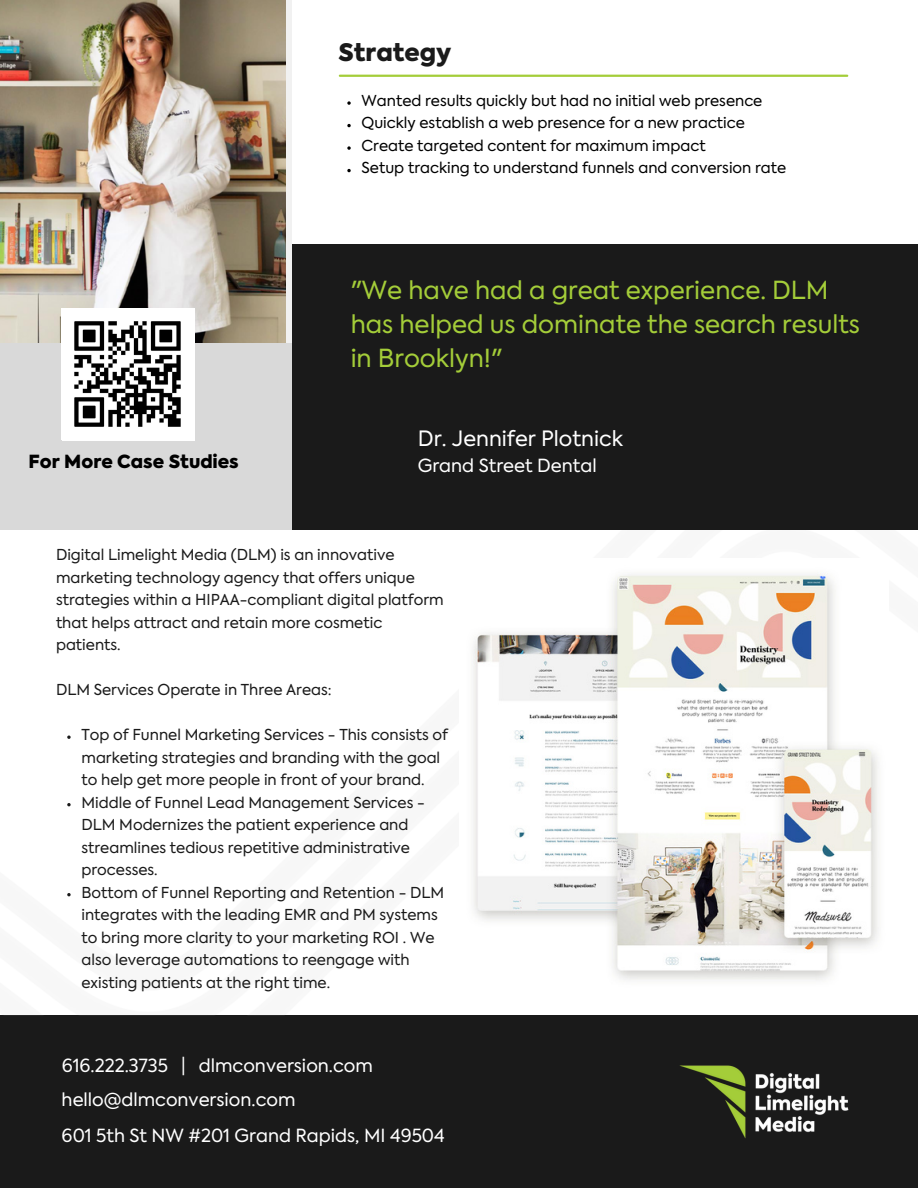
<style>
.page{position:relative;width:918px;height:1188px;background:#fff}
.page>*{position:absolute;margin:0;border:0;box-sizing:border-box;transform-origin:0 0}
.t1{font:24.75px/33.8px "Axiforma";color:#a4cd39}
.t2{font:900 24px "Axiforma";color:#1a1a1a}
.t3{font:21px "Axiforma";color:#fff}
.t4{font:18px "Axiforma";color:#fff}
.t5{font:900 18px "Axiforma";color:#000}
.t6{font:15px/22.5px "Axiforma";color:#1a1a1a}
.t7{font:15px "Axiforma";color:#000}
</style>
<div class="page">
<img style="left:0;top:0;width:286px;height:343px">
<div style="left:0;top:343px;width:298px;height:187px;background:#d9d9d9"></div>
<div style="left:0;top:1016px;width:918px;height:172px;background:#1a1a1a"></div>
<div style="left:292px;top:244px;width:626px;height:286px;background:#1a1a1a"></div>
<img style="left:680px;top:1065px;width:168px;height:73px">
<hr style="left:340px;top:75px;width:507px;height:2px;background:#a4cd39">
<img style="left:62px;top:308px;width:131px;height:132px">
<img style="left:472px;top:573px;width:406px;height:407px">
<svg style="left:347px;top:101px;width:4px;height:4px"></svg>
<svg style="left:347px;top:124px;width:4px;height:3px"></svg>
<svg style="left:347px;top:146px;width:4px;height:4px"></svg>
<svg style="left:347px;top:169px;width:4px;height:3px"></svg>
<svg style="left:67px;top:736px;width:4px;height:3px"></svg>
<svg style="left:67px;top:803px;width:4px;height:3px"></svg>
<svg style="left:67px;top:893px;width:4px;height:3px"></svg>
<p class="t2" style="left:339px;top:42px;width:114px">Strategy</p>
<p class="t7" style="left:362px;top:94px;width:402px">Wanted results quickly but had no initial web presence</p>
<p class="t7" style="left:362px;top:117px;width:385px">Quickly establish a web presence for a new practice</p>
<p class="t7" style="left:362px;top:139px;width:346px">Create targeted content for maximum impact</p>
<p class="t7" style="left:362px;top:162px;width:426px">Setup tracking to understand funnels and conversion rate</p>
<p class="t5" style="left:29px;top:454px;width:212px">For More Case Studies</p>
<p class="t1" style="left:351px;top:276px;width:511px">"We have had a great experience. DLM has helped us dominate the search results in Brooklyn!"</p>
<p class="t3" style="left:418px;top:430px;width:207px">Dr. Jennifer Plotnick</p>
<p class="t4" style="left:418px;top:458px;width:180px">Grand Street Dental</p>
<p class="t6" style="left:56px;top:545px;width:389px">Digital Limelight Media (DLM) is an innovative marketing technology agency that offers unique strategies within a HIPAA-compliant digital platform that helps attract and retain more cosmetic patients.</p>
<p class="t6" style="left:56px;top:680px;width:277px">DLM Services Operate in Three Areas:</p>
<p class="t6" style="left:81px;top:725px;width:368px">Top of Funnel Marketing Services - This consists of marketing strategies and branding with the goal to help get more people in front of your brand.</p>
<p class="t6" style="left:81px;top:792px;width:345px">Middle of Funnel Lead Management Services - DLM Modernizes the patient experience and streamlines tedious repetitive administrative processes.</p>
<p class="t6" style="left:81px;top:882px;width:364px">Bottom of Funnel Reporting and Retention - DLM integrates with the leading EMR and PM systems to bring more clarity to your marketing ROI . We also leverage automations to reengage with existing patients at the right time.</p>
<p class="t4" style="left:62px;top:1059px;width:126px">616.222.3735 |</p>
<p class="t4" style="left:199px;top:1059px;width:176px">dlmconversion.com</p>
<p class="t4" style="left:62px;top:1092px;width:235px">hello@dlmconversion.com</p>
<p class="t4" style="left:62px;top:1128px;width:385px">601 5th St NW #201 Grand Rapids, MI 49504</p>
</div>
